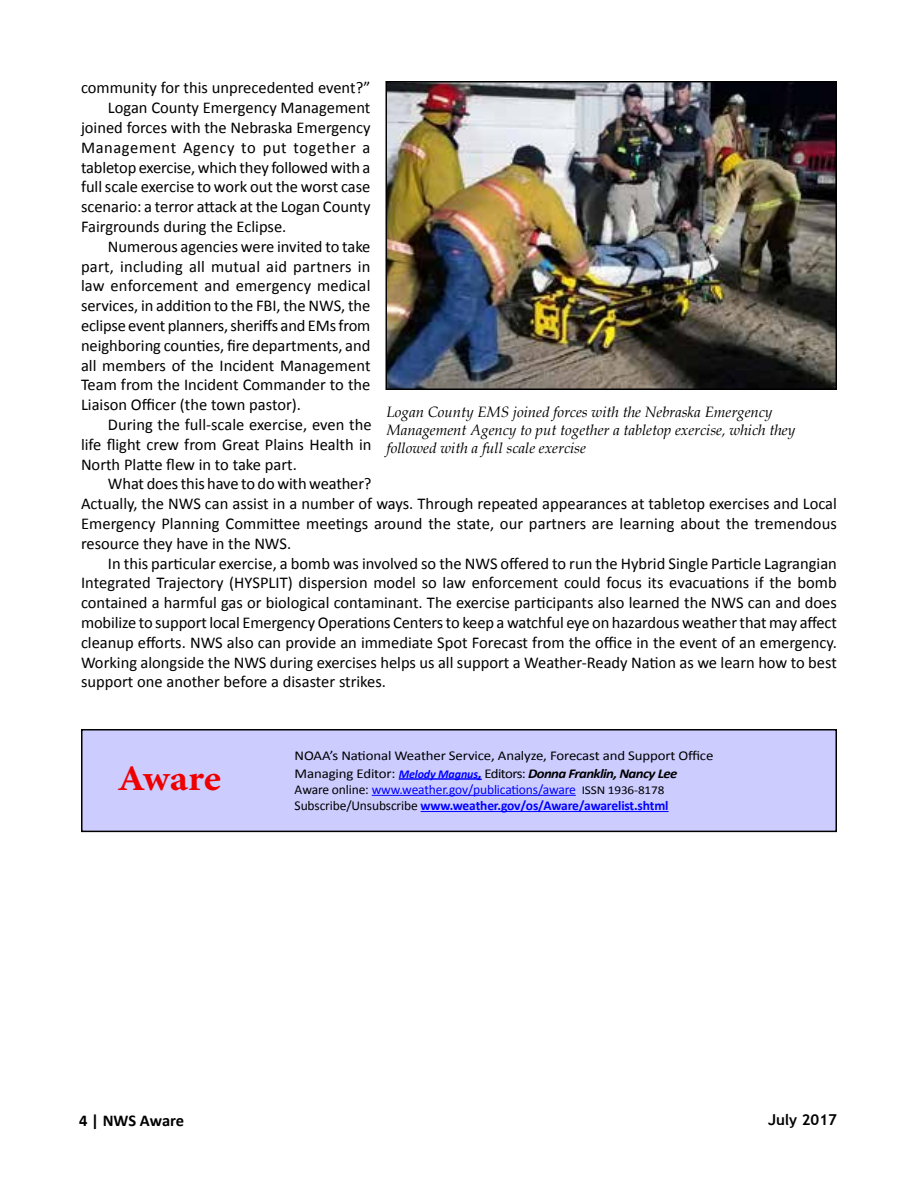
<style>
.page{position:relative;width:918px;height:1188px;background:#fff}
.page>*{position:absolute;margin:0;border:0;box-sizing:border-box;transform-origin:0 0}
.t1{font:700 36px "Minion Pro";letter-spacing:-.005em;color:#e00;scale:1.1 1}
.t2{font:16.5px "Calibri";color:#000}
.t3{font:16.5px "Calibri";letter-spacing:.035em;color:#000}
.t4{font:700 16.5px "Calibri";color:#000}
.t5{font:italic 15px/18px "Book Antiqua";color:#000}
.t6{font:700 15px "Trebuchet MS";color:#000}
.t7{font:700 13.5px/16.2px "Calibri";letter-spacing:-.01em;color:#00f}
.t8{font:13.5px/18px "Calibri";letter-spacing:-.01em;color:#000;scale:1.1 1}
.s1{font-weight:700;font-style:italic;font-size:12px;color:#00f}
.s2{font-weight:700;font-style:italic;font-size:15px;color:#00f}
.s3{font-weight:700;font-style:italic}
.s4{font-weight:400;color:#000}
.s5{font-weight:400}
.s6{font-weight:400;font-size:12px;color:#000}
</style>
<div class="page">
<div style="left:82px;top:730px;width:754px;height:101px;background:#ccf"></div>
<div style="left:81px;top:729px;width:756px;height:103px;border:2px solid #000"></div>
<hr style="left:399px;top:778px;width:79px;height:2px;background:#00f">
<hr style="left:372px;top:795px;width:204px;height:1px;background:#00f">
<hr style="left:421px;top:811px;width:248px;height:1px;background:#00f">
<img style="left:389px;top:84px;width:445px;height:303px">
<div style="left:386px;top:81px;width:451px;height:309px;border:2px solid #000"></div>
<p class="t2" style="left:81px;top:77px;width:291px">community for this unprecedented event?”</p>
<p class="t2" style="left:108px;top:97px;width:264px">Logan County Emergency Management</p>
<p class="t2" style="left:81px;top:117px;width:291px">joined forces with the Nebraska Emergency</p>
<p class="t3" style="left:81px;top:137px;width:291px">Management Agency to put together a</p>
<p class="t2" style="left:81px;top:157px;width:291px">tabletop exercise, which they followed with a</p>
<p class="t2" style="left:81px;top:176px;width:291px">full scale exercise to work out the worst case</p>
<p class="t2" style="left:81px;top:196px;width:291px">scenario: a terror attack at the Logan County</p>
<p class="t2" style="left:81px;top:216px;width:207px">Fairgrounds during the Eclipse.</p>
<p class="t2" style="left:108px;top:236px;width:264px">Numerous agencies were invited to take</p>
<p class="t2" style="left:81px;top:256px;width:291px">part, including all mutual aid partners in</p>
<p class="t2" style="left:81px;top:275px;width:291px">law enforcement and emergency medical</p>
<p class="t2" style="left:81px;top:295px;width:291px">services, in addition to the FBI, the NWS, the</p>
<p class="t2" style="left:81px;top:315px;width:291px">eclipse event planners, sheriffs and EMs from</p>
<p class="t2" style="left:81px;top:335px;width:291px">neighboring counties, fire departments, and</p>
<p class="t2" style="left:81px;top:355px;width:291px">all members of the Incident Management</p>
<p class="t2" style="left:81px;top:374px;width:291px">Team from the Incident Commander to the</p>
<p class="t2" style="left:81px;top:394px;width:222px">Liaison Officer (the town pastor).</p>
<p class="t2" style="left:108px;top:414px;width:265px">During the full-scale exercise, even the</p>
<p class="t2" style="left:81px;top:434px;width:292px">life flight crew from Great Plains Health in</p>
<p class="t2" style="left:81px;top:454px;width:217px">North Platte flew in to take part.</p>
<p class="t2" style="left:108px;top:473px;width:265px">What does this have to do with weather?</p>
<p class="t2" style="left:81px;top:493px;width:757px">Actually, the NWS can assist in a number of ways. Through repeated appearances at tabletop exercises and Local</p>
<p class="t2" style="left:81px;top:513px;width:757px">Emergency Planning Committee meetings around the state, our partners are learning about the tremendous</p>
<p class="t2" style="left:81px;top:533px;width:212px">resource they have in the NWS.</p>
<p class="t2" style="left:108px;top:553px;width:730px">In this particular exercise, a bomb was involved so the NWS offered to run the Hybrid Single Particle Lagrangian</p>
<p class="t2" style="left:81px;top:572px;width:757px">Integrated Trajectory (HYSPLIT) dispersion model so law enforcement could focus its evacuations if the bomb</p>
<p class="t2" style="left:81px;top:592px;width:757px">contained a harmful gas or biological contaminant. The exercise participants also learned the NWS can and does</p>
<p class="t2" style="left:81px;top:612px;width:757px">mobilize to support local Emergency Operations Centers to keep a watchful eye on hazardous weather that may affect</p>
<p class="t2" style="left:81px;top:632px;width:757px">cleanup efforts. NWS also can provide an immediate Spot Forecast from the office in the event of an emergency.</p>
<p class="t2" style="left:81px;top:652px;width:758px">Working alongside the NWS during exercises helps us all support a Weather-Ready Nation as we learn how to best</p>
<p class="t2" style="left:81px;top:671px;width:307px">support one another before a disaster strikes.</p>
<p class="t5" style="left:387px;top:403px;width:410px">Logan County EMS joined forces with the Nebraska Emergency<br>Management Agency to put together a tabletop exercise, which they followed with a full scale exercise</p>
<h1 class="t1" style="left:117px;top:753px;width:96px">Aware</h1>
<p class="t8" style="left:295px;top:746px;width:382px">NOAA’s National Weather Service, Analyze, Forecast and Support Office<br>Managing Editor: <span class="s1">Melody Magnus</span><span class="s2">,</span> Editors: <span class="s3">Donna Franklin, Nancy Lee</span></p>
<p class="t7" style="left:295px;top:781px;width:375px"><span class="s4">Aware online:</span> <span class="s5">www.weather.gov/publications/aware</span> <span class="s6">ISSN 1936-8178<br></span><span class="s4">Subscribe/Unsubscribe</span> www.weather.gov/os/Aware/awarelist.shtml</p>
<p class="t4" style="left:79px;top:1110px;width:107px">4 | NWS Aware</p>
<p class="t6" style="left:768px;top:1110px;width:70px">July 2017</p>
</div>
